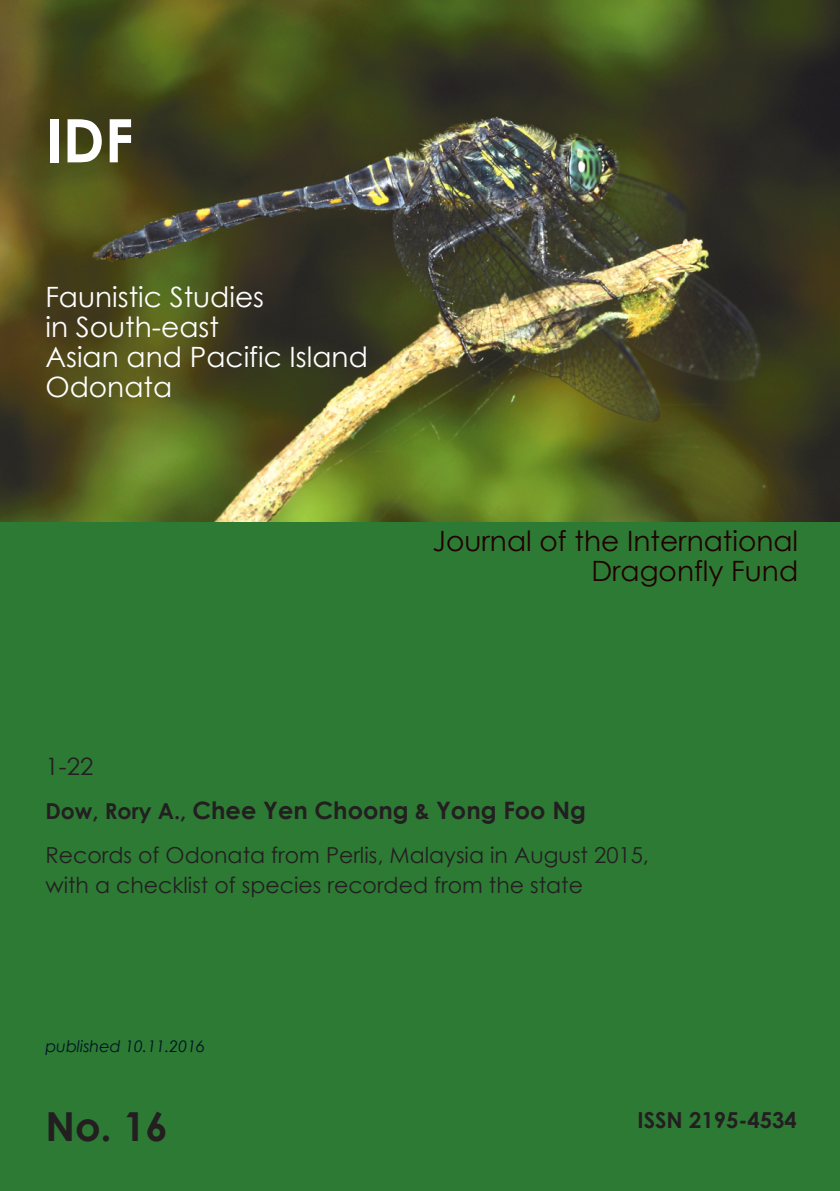
<style>
.page{position:relative;width:840px;height:1191px;background:#fff}
.page>*{position:absolute;margin:0;border:0;box-sizing:border-box;transform-origin:0 0}
.t1{font:700 60px "Century Gothic";color:#fff}
.t2{font:700 40px "Century Gothic";color:#231f20}
.t3{font:28px/30px "Century Gothic";color:#fff}
.t4{font:28px/30px "Century Gothic";color:#200000;text-align:right}
.t5{font:700 24px/44px "Century Gothic";color:#231f20}
.t6{font:22px/30px "Century Gothic";color:#231f20}
.t7{font:700 22px "Century Gothic";color:#231f20}
.t8{font:italic 16px "Century Gothic";color:#001322}
.s1{font-weight:400}
.s2{font-size:22px}
</style>
<div class="page">
<div style="left:0;top:518px;width:839px;height:673px;background:#2d7a35"></div>
<img style="left:0;top:0;width:839px;height:521px">
<h1 class="t1" style="left:46px;top:102px;width:89px">IDF</h1>
<p class="t3" style="left:45px;top:280px;width:324px">Faunistic Studies<br>in South-east<br>Asian and Pacific Island<br>Odonata</p>
<p class="t4" style="left:432px;top:525px;width:367px">Journal of the International<br>Dragonfly Fund</p>
<p class="t5" style="left:45px;top:743px;width:541px"><span class="s1">1-22<br></span><span class="s2">Dow, Rory A.,</span> Chee Yen Choong <span class="s2">&amp;</span> Yong Foo Ng</p>
<p class="t6" style="left:45px;top:839px;width:604px">Records of Odonata from Perlis, Malaysia in August 2015, with a checklist of species recorded from the state</p>
<p class="t8" style="left:45px;top:1036px;width:161px">published 10.11.2016</p>
<h2 class="t2" style="left:45px;top:1100px;width:124px">No. 16</h2>
<p class="t7" style="left:637px;top:1105px;width:161px">ISSN 2195-4534</p>
</div>
